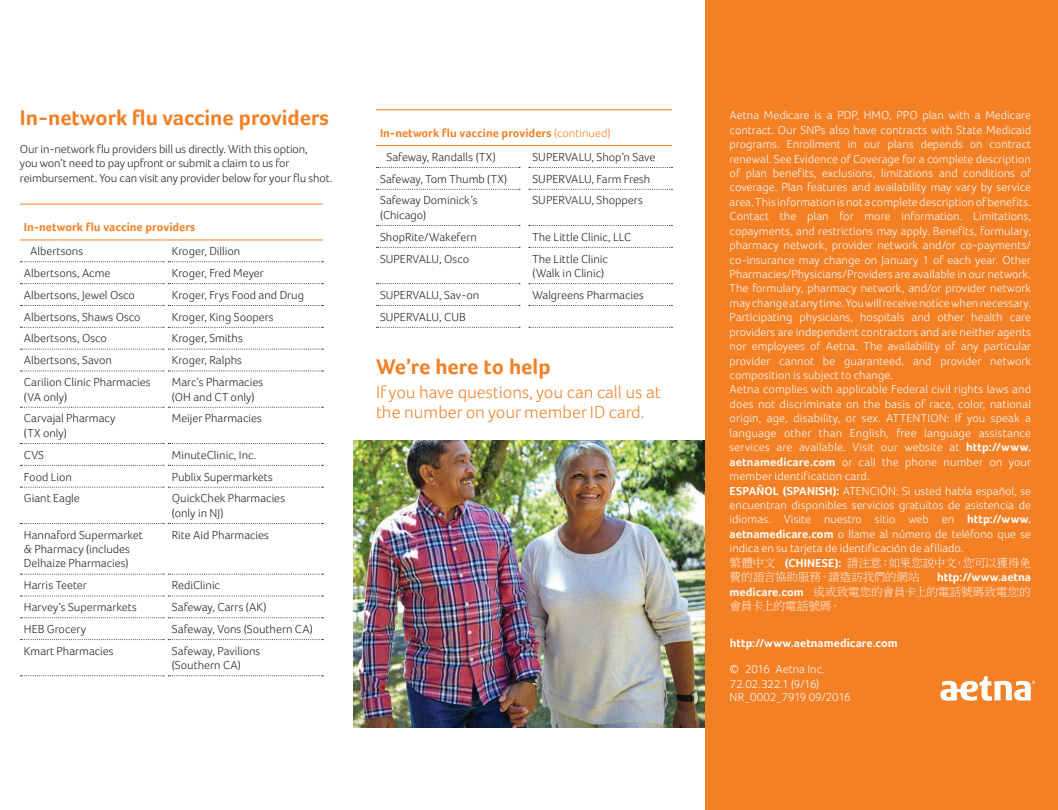
<style>
.page{position:relative;width:1058px;height:810px;background:#fff}
.page>*{position:absolute;margin:0;border:0;box-sizing:border-box;transform-origin:0 0}
.t1{font:700 21.88px "Foco";color:#f48026}
.t2{font:300 17.88px/19.9px "Foco";color:#f48026}
.t3{font:300 12px/14.4px "Foco";color:#fff}
.t4{font:300 12px/14.4px "Foco";color:#231f20}
.t5{font:700 12px/24.1px "Foco";color:#f48026}
.t6{font:12px/14.4px "Li Song Pro";letter-spacing:-.045em;color:#fff}
.t7{font:700 12px "Foco";letter-spacing:.005em;color:#fff}
.s1{font-weight:300}
.s2{font-weight:300;color:#231f20}
.s3{font-weight:700}
.s4{font-family:"Foco";font-weight:700}
</style>
<div class="page">
<img style="left:354px;top:441px;width:351px;height:287px">
<div style="left:705px;top:0;width:353px;height:810px;background:#f48026"></div>
<svg style="left:20px;top:261px;width:303px;height:1px"></svg>
<svg style="left:20px;top:283px;width:303px;height:1px"></svg>
<svg style="left:20px;top:305px;width:303px;height:1px"></svg>
<svg style="left:20px;top:327px;width:303px;height:1px"></svg>
<svg style="left:20px;top:349px;width:303px;height:1px"></svg>
<svg style="left:20px;top:370px;width:303px;height:1px"></svg>
<svg style="left:20px;top:407px;width:303px;height:1px"></svg>
<svg style="left:20px;top:443px;width:303px;height:1px"></svg>
<svg style="left:20px;top:465px;width:303px;height:1px"></svg>
<svg style="left:20px;top:487px;width:303px;height:1px"></svg>
<svg style="left:20px;top:523px;width:303px;height:1px"></svg>
<svg style="left:20px;top:574px;width:303px;height:1px"></svg>
<svg style="left:20px;top:595px;width:303px;height:1px"></svg>
<svg style="left:20px;top:617px;width:303px;height:1px"></svg>
<svg style="left:20px;top:639px;width:303px;height:1px"></svg>
<hr style="left:20px;top:204px;width:143px;height:1px;background:#f48026">
<hr style="left:168px;top:204px;width:155px;height:1px;background:#f48026">
<hr style="left:20px;top:239px;width:143px;height:1px;background:#f48026">
<hr style="left:168px;top:239px;width:155px;height:1px;background:#f48026">
<svg style="left:20px;top:675px;width:303px;height:1px"></svg>
<hr style="left:376px;top:109px;width:143px;height:1px;background:#f48026">
<hr style="left:528px;top:109px;width:144px;height:1px;background:#f48026">
<svg style="left:376px;top:189px;width:144px;height:1px"></svg>
<svg style="left:376px;top:225px;width:144px;height:1px"></svg>
<svg style="left:376px;top:247px;width:144px;height:1px"></svg>
<svg style="left:376px;top:283px;width:144px;height:1px"></svg>
<svg style="left:376px;top:305px;width:144px;height:1px"></svg>
<svg style="left:529px;top:167px;width:143px;height:1px"></svg>
<svg style="left:529px;top:189px;width:143px;height:1px"></svg>
<svg style="left:529px;top:225px;width:143px;height:1px"></svg>
<svg style="left:529px;top:247px;width:143px;height:1px"></svg>
<svg style="left:529px;top:283px;width:143px;height:1px"></svg>
<svg style="left:529px;top:305px;width:143px;height:1px"></svg>
<hr style="left:376px;top:145px;width:143px;height:1px;background:#f48026">
<hr style="left:528px;top:145px;width:144px;height:1px;background:#f48026">
<svg style="left:376px;top:167px;width:144px;height:1px"></svg>
<svg style="left:376px;top:327px;width:144px;height:1px"></svg>
<svg style="left:529px;top:327px;width:143px;height:1px"></svg>
<svg style="left:940px;top:676px;width:95px;height:25px"></svg>
<h1 class="t1" style="left:20px;top:105px;width:310px">In-network flu vaccine providers</h1>
<p class="t4" style="left:20px;top:142px;width:314px">Our in-network flu providers bill us directly. With this option,<br>you won’t need to pay upfront or submit a claim to us for reimbursement. You can visit any provider below for your flu shot.</p>
<p class="t5" style="left:24px;top:215px;width:173px">In-network flu vaccine providers</p>
<p class="t4" style="left:30px;top:244px;width:55px">Albertsons</p>
<p class="t4" style="left:172px;top:244px;width:70px">Kroger, Dillion</p>
<p class="t4" style="left:24px;top:266px;width:88px">Albertsons, Acme</p>
<p class="t4" style="left:172px;top:266px;width:93px">Kroger, Fred Meyer</p>
<p class="t4" style="left:24px;top:288px;width:113px">Albertsons, Jewel Osco</p>
<p class="t4" style="left:172px;top:288px;width:134px">Kroger, Frys Food and Drug</p>
<p class="t4" style="left:24px;top:309px;width:118px">Albertsons, Shaws Osco</p>
<p class="t4" style="left:172px;top:309px;width:103px">Kroger, King Soopers</p>
<p class="t4" style="left:24px;top:331px;width:85px">Albertsons, Osco</p>
<p class="t4" style="left:172px;top:331px;width:72px">Kroger, Smiths</p>
<p class="t4" style="left:24px;top:353px;width:89px">Albertsons, Savon</p>
<p class="t4" style="left:172px;top:353px;width:72px">Kroger, Ralphs</p>
<p class="t4" style="left:24px;top:375px;width:128px">Carilion Clinic Pharmacies (VA only)</p>
<p class="t4" style="left:172px;top:375px;width:93px">Marc’s Pharmacies (OH and CT only)</p>
<p class="t4" style="left:24px;top:411px;width:93px">Carvajal Pharmacy (TX only)</p>
<p class="t4" style="left:172px;top:411px;width:92px">Meijer Pharmacies</p>
<p class="t4" style="left:24px;top:447px;width:22px">CVS</p>
<p class="t4" style="left:172px;top:447px;width:86px">MinuteClinic, Inc.</p>
<p class="t4" style="left:24px;top:469px;width:50px">Food Lion</p>
<p class="t4" style="left:172px;top:469px;width:102px">Publix Supermarkets</p>
<p class="t4" style="left:24px;top:491px;width:57px">Giant Eagle</p>
<p class="t4" style="left:172px;top:491px;width:115px">QuickChek Pharmacies (only in NJ)</p>
<p class="t4" style="left:24px;top:527px;width:120px">Hannaford Supermarket &amp; Pharmacy (includes<br>Delhaize Pharmacies)</p>
<p class="t4" style="left:172px;top:527px;width:99px">Rite Aid Pharmacies</p>
<p class="t4" style="left:24px;top:578px;width:64px">Harris Teeter</p>
<p class="t4" style="left:172px;top:578px;width:50px">RediClinic</p>
<p class="t4" style="left:24px;top:600px;width:114px">Harvey’s Supermarkets</p>
<p class="t4" style="left:172px;top:600px;width:96px">Safeway, Carrs (AK)</p>
<p class="t4" style="left:24px;top:622px;width:64px">HEB Grocery</p>
<p class="t4" style="left:172px;top:622px;width:143px">Safeway, Vons (Southern CA)</p>
<p class="t4" style="left:24px;top:644px;width:91px">Kmart Pharmacies</p>
<p class="t4" style="left:172px;top:643px;width:90px">Safeway, Pavilions (Southern CA)</p>
<p class="t5" style="left:386px;top:120px;width:226px;text-indent:-6px">In-network flu vaccine providers <span class="s1">(continued)<br></span><span class="s2">Safeway, Randalls (TX)</span></p>
<p class="t4" style="left:532px;top:149px;width:124px">SUPERVALU, Shop’n Save</p>
<p class="t4" style="left:380px;top:171px;width:129px">Safeway, Tom Thumb (TX)</p>
<p class="t4" style="left:532px;top:171px;width:119px">SUPERVALU, Farm Fresh</p>
<p class="t4" style="left:380px;top:193px;width:99px">Safeway Dominick’s (Chicago)</p>
<p class="t4" style="left:532px;top:193px;width:112px">SUPERVALU, Shoppers</p>
<p class="t4" style="left:380px;top:229px;width:98px">ShopRite/Wakefern</p>
<p class="t4" style="left:532px;top:229px;width:100px">The Little Clinic, LLC</p>
<p class="t4" style="left:380px;top:251px;width:91px">SUPERVALU, Osco</p>
<p class="t4" style="left:532px;top:251px;width:77px">The Little Clinic (Walk in Clinic)</p>
<p class="t4" style="left:380px;top:288px;width:101px">SUPERVALU, Sav-on</p>
<p class="t4" style="left:532px;top:288px;width:113px">Walgreens Pharmacies</p>
<p class="t4" style="left:380px;top:309px;width:87px">SUPERVALU, CUB</p>
<h1 class="t1" style="left:376px;top:354px;width:176px">We’re here to help</h1>
<h2 class="t2" style="left:376px;top:382px;width:286px">If you have questions, you can call us at the number on your member ID card.</h2>
<p class="t3" style="left:729px;top:108px;width:303px">Aetna Medicare is a PDP, HMO, PPO plan with a Medicare contract. Our SNPs also have contracts with State Medicaid programs. Enrollment in our plans depends on contract renewal. See Evidence of Coverage for a complete description of plan benefits, exclusions, limitations and conditions of coverage. Plan features and availability may vary by service area. This information is not a complete description of benefits.<br>Contact the plan for more information. Limitations, copayments, and restrictions may apply. Benefits, formulary, pharmacy network, provider network and/or co-payments/ co-insurance may change on January 1 of each year. Other Pharmacies/Physicians/Providers are available in our network.<br>The formulary, pharmacy network, and/or provider network may change at any time. You will receive notice when necessary.<br>Participating physicians, hospitals and other health care providers are independent contractors and are neither agents nor employees of Aetna. The availability of any particular provider cannot be guaranteed, and provider network composition is subject to change.<br>Aetna complies with applicable Federal civil rights laws and does not discriminate on the basis of race, color, national origin, age, disability, or sex. ATTENTION: If you speak a language other than English, free language assistance services are available. Visit our website at <span class="s3">http://www. aetnamedicare.com</span> or call the phone number on your member identification card.<br><span class="s3">ESPAÑOL (SPANISH):</span> ATENCIÓN: Si usted habla español, se encuentran disponibles servicios gratuitos de asistencia de idiomas. Visite nuestro sitio web en <span class="s3">http://www. aetnamedicare.com</span> o llame al número de teléfono que se indica en su tarjeta de identificación de afiliado.</p>
<p class="t6" style="left:729px;top:555px;width:303px">繁體中文 <span class="s4">(CHINESE):</span> 請注意：如果您說中文，您可以獲得免費的語言協助服務。請造訪我們的網站</p>
<p class="t7" style="left:937px;top:570px;width:95px">http://www.aetna</p>
<p class="t6" style="left:729px;top:584px;width:303px"><span class="s4">medicare.com</span> 或或致電您的會員卡上的電話號碼致電您的會員卡上的電話號碼。</p>
<p class="t7" style="left:730px;top:636px;width:169px">http://www.aetnamedicare.com</p>
<p class="t3" style="left:729px;top:662px;width:97px">© 2016 Aetna Inc.<br>72.02.322.1 (9/16)</p>
<p class="t3" style="left:729px;top:689px;width:122px">NR_0002_7919 09/2016</p>
</div>
